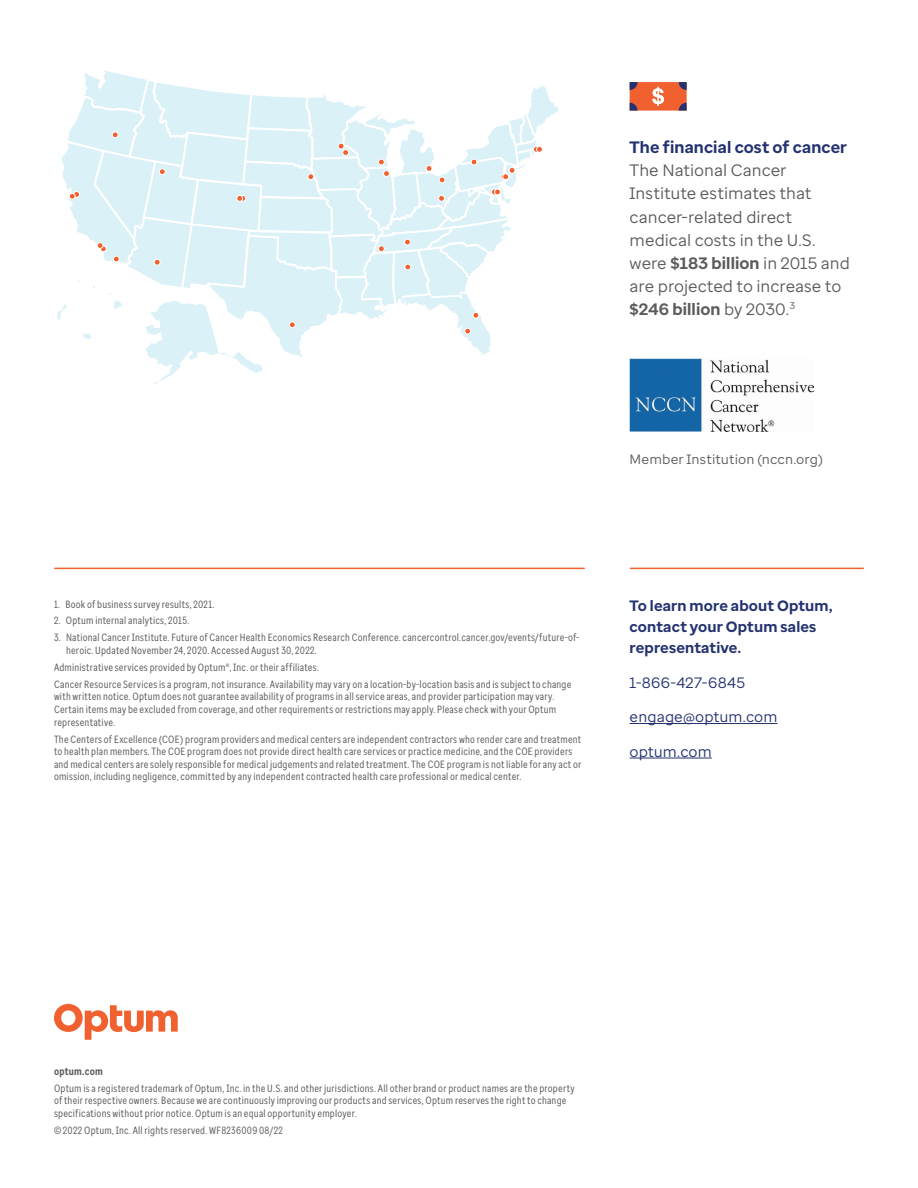
<style>
.page{position:relative;width:918px;height:1188px;background:#fff}
.page>*{position:absolute;margin:0;border:0;box-sizing:border-box;transform-origin:0 0}
.t1{font:16.5px/23.1px "Optum Sans";color:#5a5b5a}
.t2{font:700 16.5px "Optum Sans";letter-spacing:.01em;color:#243270}
.t3{font:700 15px/21px "Optum Sans";letter-spacing:.01em;color:#243270}
.t4{font:15px "Optum Sans";letter-spacing:.005em;color:#243270}
.t5{font:13.5px "Optum Sans";letter-spacing:.01em;color:#5a5b5a}
.t6{font:10.5px/12.6px "Optum Sans Cond";letter-spacing:.02em;color:#5a5b5a}
.t7{font:700 10.5px "Optum Sans Cond";letter-spacing:.02em;color:#5a5b5a}
.s1{font-weight:700}
</style>
<div class="page">
<hr style="left:630px;top:568px;width:233px;height:1px;background:#f1612f">
<hr style="left:55px;top:568px;width:529px;height:1px;background:#f1612f">
<hr style="left:630px;top:723px;width:148px;height:1px;background:#243270">
<hr style="left:630px;top:758px;width:82px;height:1px;background:#243270">
<svg style="left:630px;top:82px;width:57px;height:29px;background:#da6a4b"></svg>
<img style="left:630px;top:359px;width:184px;height:73px">
<svg style="left:57px;top:70px;width:502px;height:317px"></svg>
<div style="left:464px;top:328px;width:7px;height:6px;border:1px solid #fff;border-radius:50%"></div>
<svg style="left:54px;top:1004px;width:124px;height:36px"></svg>
<h1 class="t2" style="left:630px;top:137px;width:219px">The financial cost of cancer</h1>
<h1 class="t1" style="left:630px;top:159px;width:222px">The National Cancer<br>Institute estimates that cancer-related direct medical costs in the U.S. were <span class="s1">$183 billion</span> in 2015 and are projected to increase to <span class="s1">$246 billion</span> by 2030.<sup>3</sup></h1>
<p class="t5" style="left:630px;top:451px;width:195px">Member Institution (nccn.org)</p>
<p class="t6" style="left:54px;top:598px;width:162px">1. Book of business survey results, 2021.</p>
<p class="t6" style="left:54px;top:614px;width:137px">2. Optum internal analytics, 2015.</p>
<p class="t6" style="left:66px;top:631px;width:515px;text-indent:-12px">3. National Cancer Institute. Future of Cancer Health Economics Research Conference. cancercontrol.cancer.gov/events/future-of&shy;heroic. Updated November 24, 2020. Accessed August 30, 2022.</p>
<p class="t6" style="left:54px;top:659px;width:519px;line-height:17px">Administrative services provided by Optum®, Inc. or their affiliates.<br>Cancer Resource Services is a program, not insurance. Availability may vary on a location-by-location basis and is subject to change</p>
<p class="t6" style="left:54px;top:690px;width:504px">with written notice. Optum does not guarantee availability of programs in all service areas, and provider participation may vary.<br>Certain items may be excluded from coverage, and other requirements or restrictions may apply. Please check with your Optum representative.</p>
<p class="t6" style="left:54px;top:733px;width:529px">The Centers of Excellence (COE) program providers and medical centers are independent contractors who render care and treatment to health plan members. The COE program does not provide direct health care services or practice medicine, and the COE providers and medical centers are solely responsible for medical judgements and related treatment. The COE program is not liable for any act or omission, including negligence, committed by any independent contracted health care professional or medical center.</p>
<h2 class="t3" style="left:630px;top:595px;width:205px">To learn more about Optum, contact your Optum sales representative.</h2>
<h2 class="t4" style="left:630px;top:672px;width:117px">1-866-427-6845</h2>
<h2 class="t4" style="left:630px;top:707px;width:149px">engage@optum.com</h2>
<h2 class="t4" style="left:630px;top:741px;width:84px">optum.com</h2>
<p class="t7" style="left:54px;top:1064px;width:50px">optum.com</p>
<p class="t6" style="left:54px;top:1082px;width:522px">Optum is a registered trademark of Optum, Inc. in the U.S. and other jurisdictions. All other brand or product names are the property of their respective owners. Because we are continuously improving our products and services, Optum reserves the right to change specifications without prior notice. Optum is an equal opportunity employer.</p>
<p class="t6" style="left:54px;top:1124px;width:230px">© 2022 Optum, Inc. All rights reserved. WF8236009 08/22</p>
</div>
